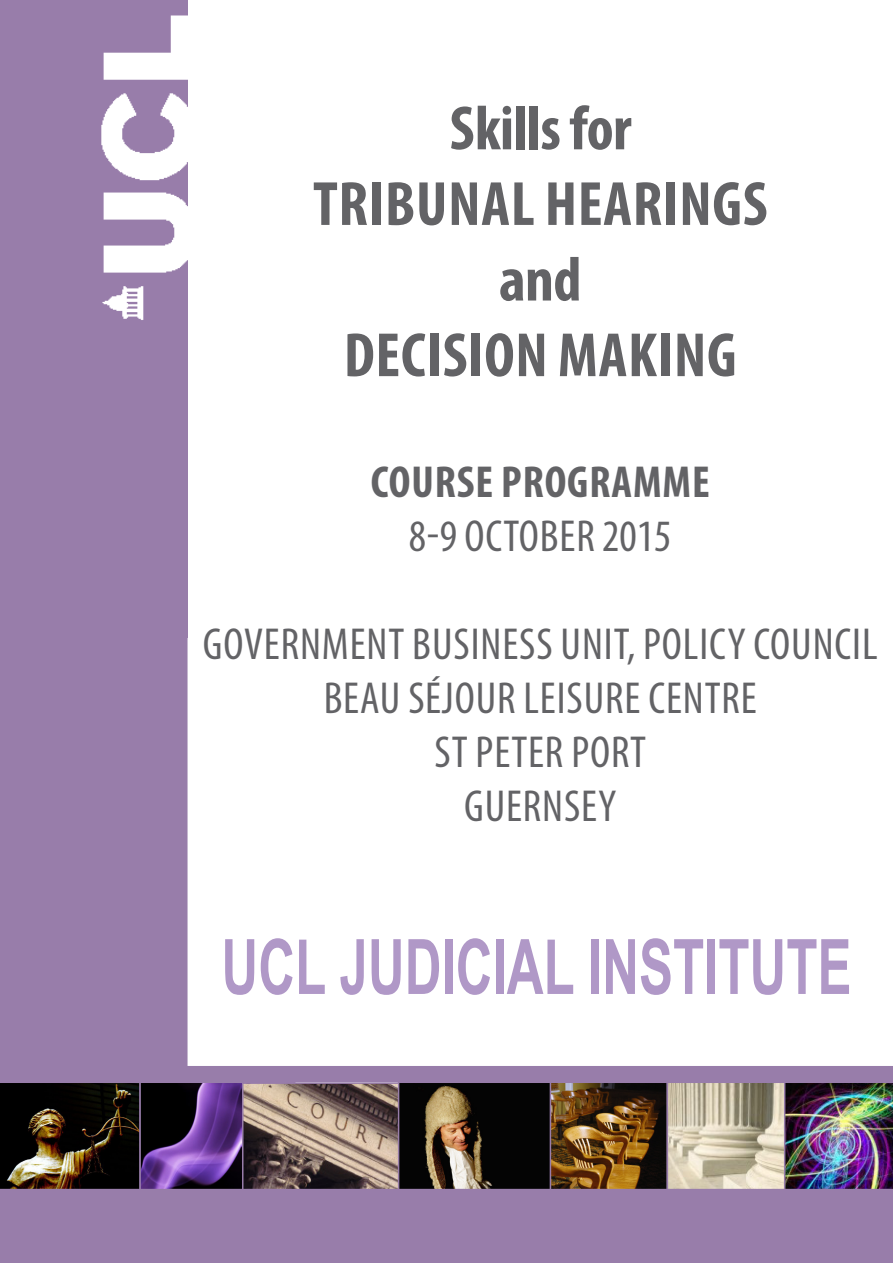
<style>
.page{position:relative;width:893px;height:1263px;background:#fff}
.page>*{position:absolute;margin:0;border:0;box-sizing:border-box;transform-origin:0 0}
.t1{font:700 76.5px "Arial";color:#b098c7;scale:.67 1}
.t2{font:700 condensed 63px "Myriad Pro";letter-spacing:.01em;color:#636366}
.t3{font:700 condensed 63px "Myriad Pro";letter-spacing:-.01em;color:#636366}
.t4{font:condensed 45px "Myriad Pro";letter-spacing:.02em;color:#636366}
.t5{font:700 condensed 45px "Myriad Pro";letter-spacing:.02em;color:#636366}
</style>
<div class="page">
<img style="left:0;top:0;width:188px;height:632px">
<div style="left:0;top:632px;width:188px;height:434px;background:#987daa"></div>
<img style="left:0;top:1066px;width:893px;height:197px">
<p class="t3" style="left:450px;top:89px;width:183px">Skills for</p>
<p class="t2" style="left:313px;top:165px;width:456px">TRIBUNAL HEARINGS</p>
<p class="t2" style="left:499px;top:240px;width:84px">and</p>
<p class="t2" style="left:344px;top:316px;width:394px">DECISION MAKING</p>
<p class="t5" style="left:371px;top:454px;width:341px">COURSE PROGRAMME</p>
<p class="t4" style="left:409px;top:509px;width:264px">8-9 OCTOBER 2015</p>
<p class="t4" style="left:203px;top:617px;width:676px">GOVERNMENT BUSINESS UNIT, POLICY COUNCIL</p>
<p class="t4" style="left:324px;top:671px;width:435px">BEAU SÉJOUR LEISURE CENTRE</p>
<p class="t4" style="left:435px;top:725px;width:213px">ST PETER PORT</p>
<p class="t4" style="left:464px;top:779px;width:154px">GUERNSEY</p>
<p class="t1" style="left:221px;top:916px;width:942px">UCL JUDICIAL INSTITUTE</p>
</div>
